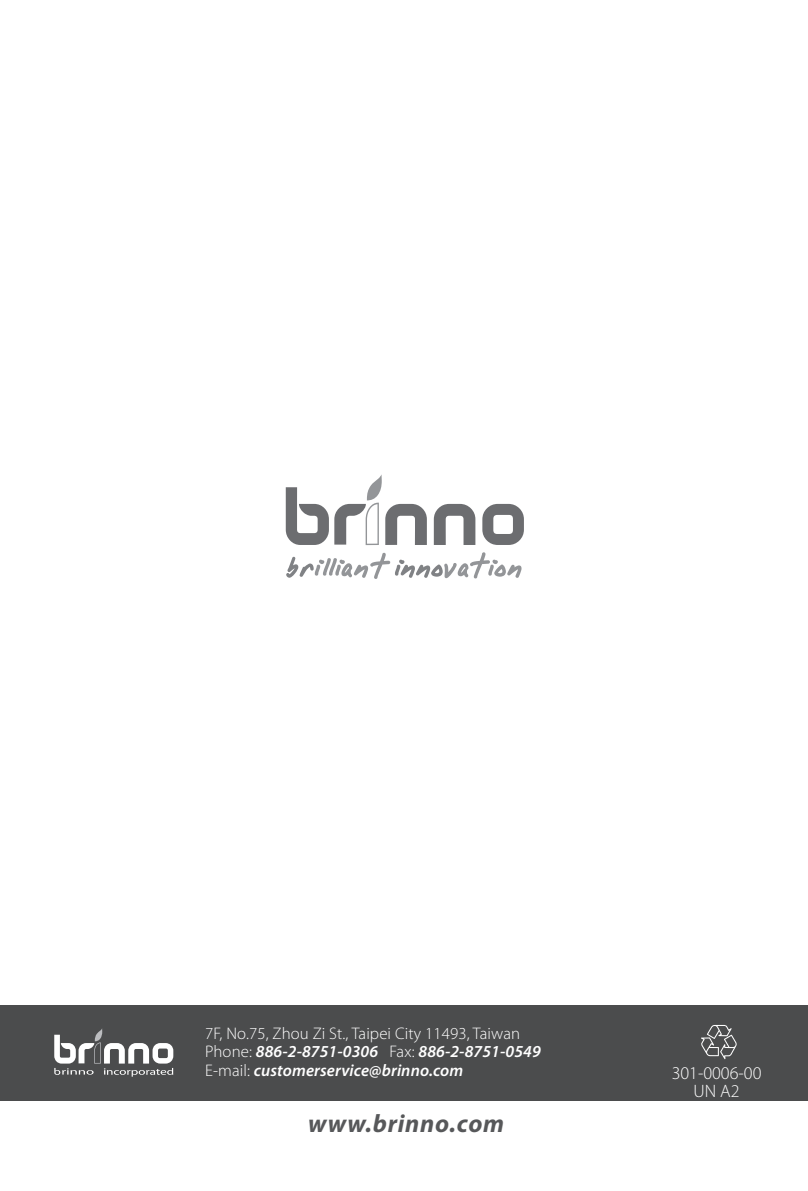
<style>
.page{position:relative;width:808px;height:1191px;background:#fff}
.page>*{position:absolute;margin:0;border:0;box-sizing:border-box;transform-origin:0 0}
.t1{font:italic 700 25.2px "Myriad Pro";letter-spacing:.03em;color:#57585a}
.t2{font:300 18px/18px "Myriad Pro";color:#fff;text-align:center}
.t3{font:300 16.8px/18.9px "Myriad Pro";letter-spacing:.005em;color:#fff}
.s1{font-weight:600;font-style:italic}
</style>
<div class="page">
<div style="left:0;top:1005px;width:807px;height:95px;background:#4b4c4d"></div>
<svg style="left:54px;top:1029px;width:119px;height:47px"></svg>
<svg style="left:701px;top:1025px;width:36px;height:34px"></svg>
<svg style="left:434px;top:504px;width:41px;height:41px"></svg>
<svg style="left:482px;top:504px;width:42px;height:41px"></svg>
<svg style="left:286px;top:474px;width:141px;height:71px"></svg>
<svg style="left:286px;top:552px;width:235px;height:27px"></svg>
<p class="t3" style="left:205px;top:1023px;width:337px">7F, No.75, Zhou Zi St., Taipei City 11493, Taiwan<br>Phone: <span class="s1">886-2-8751-0306</span> Fax: <span class="s1">886-2-8751-0549<br></span>E-mail: <span class="s1">customerservice@brinno.com</span></p>
<h1 class="t1" style="left:308px;top:1107px;width:198px">www.brinno.com</h1>
<p class="t2" style="left:672px;top:1063px;width:91px">301-0006-00<br>UN A2</p>
</div>
